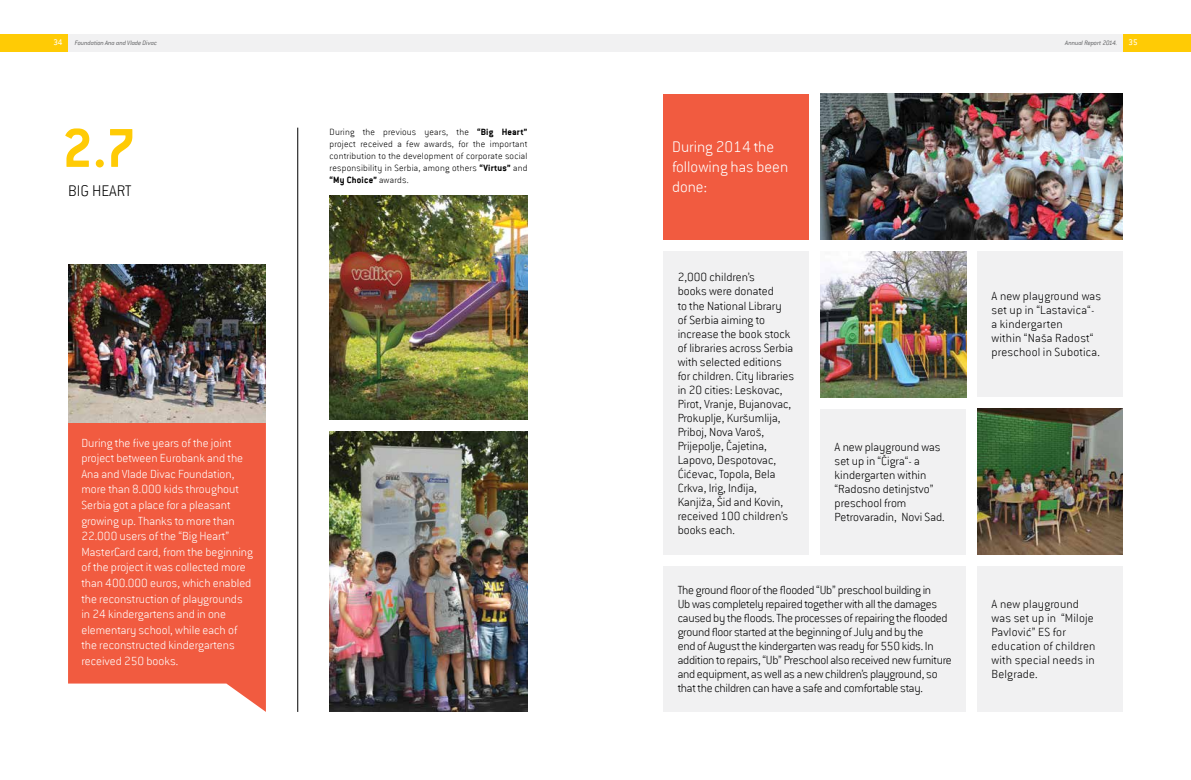
<style>
.page{position:relative;width:1191px;height:780px;background:#fff}
.page>*{position:absolute;margin:0;border:0;box-sizing:border-box;transform-origin:0 0}
.t1{font:700 60px "Conduit ITCBM";color:#ffcb05}
.t2{font:200 17px/20.4px "Conduit ITCBM";color:#fff}
.t3{font:200 17px "Conduit ITCBM";color:#000}
.t4{font:200 13px/14px "Conduit ITCBM";color:#000}
.t5{font:200 13px/15.6px "Conduit ITCBM";color:#fff}
.t6{font:200 13px/14px "Conduit ITCBM";letter-spacing:-.02em;color:#000}
.t7{font:200 10px/12px "Conduit ITCBM";letter-spacing:.02em;color:#000;text-align:justify}
.t8{font:500 9px "Conduit ITCBM";color:#fff}
.t9{font:italic 300 7px "Conduit ITCBM";letter-spacing:-.015em;color:#58595b}
.s1{font-weight:700}
</style>
<div class="page">
<div style="left:595px;top:34px;width:528px;height:17px;background:#f1f1f2"></div>
<div style="left:68px;top:34px;width:527px;height:17px;background:#f1f1f2"></div>
<div style="left:0;top:34px;width:68px;height:17px;background:#ffcb05"></div>
<div style="left:1123px;top:34px;width:68px;height:17px;background:#ffcb05"></div>
<div style="left:663px;top:566px;width:303px;height:145px;background:#f1f1f2"></div>
<hr style="left:297px;top:128px;width:1px;height:583px;background:#000">
<svg style="left:68px;top:422px;width:198px;height:289px;background:#f26950"></svg>
<img style="left:329px;top:431px;width:198px;height:280px">
<img style="left:68px;top:264px;width:198px;height:158px">
<div style="left:663px;top:251px;width:146px;height:303px;background:#f1f1f2"></div>
<div style="left:663px;top:94px;width:146px;height:146px;background:#f15b40"></div>
<div style="left:977px;top:251px;width:146px;height:146px;background:#f1f1f2"></div>
<img style="left:820px;top:251px;width:146px;height:146px">
<div style="left:820px;top:409px;width:146px;height:145px;background:#f1f1f2"></div>
<img style="left:977px;top:409px;width:146px;height:145px">
<div style="left:977px;top:566px;width:146px;height:145px;background:#f1f1f2"></div>
<img style="left:820px;top:94px;width:303px;height:145px">
<img style="left:329px;top:196px;width:198px;height:224px">
<p class="t8" style="left:53px;top:37px;width:11px">34</p>
<p class="t9" style="left:75px;top:38px;width:84px">Foundation Ana and Vlade Divac</p>
<p class="t9" style="left:1065px;top:38px;width:53px">Annual Report 2014.</p>
<p class="t8" style="left:1128px;top:37px;width:11px">35</p>
<h1 class="t1" style="left:62px;top:112px;width:75px">2.7</h1>
<p class="t7" style="left:329px;top:126px;width:199px">During the previous years, the <span class="s1">“Big Heart” </span>project received a few awards, for the important contribution to the development of corporate social responsibility in Serbia, among others <span class="s1">“Virtus”</span> and <span class="s1">“My Choice”</span> awards.</p>
<h2 class="t3" style="left:68px;top:180px;width:65px">BIG HEART</h2>
<p class="t5" style="left:81px;top:434px;width:173px">During the five years of the joint project between Eurobank and the<br>Ana and Vlade Divac Foundation, more than 8.000 kids throughout<br>Serbia got a place for a pleasant growing up. Thanks to more than<br>22.000 users of the “Big Heart”<br>MasterCard card, from the beginning of the project it was collected more than 400.000 euros, which enabled the reconstruction of playgrounds in 24 kindergartens and in one elementary school, while each of the reconstructed kindergartens received 250 books.</p>
<h2 class="t2" style="left:672px;top:136px;width:118px">During 2014 the following has been done:</h2>
<p class="t4" style="left:677px;top:270px;width:118px">2,000 children’s<br>books were donated<br>to the National Library of Serbia aiming to increase the book stock of libraries across Serbia with selected editions for children. City libraries in 20 cities: Leskovac,<br>Pirot, Vranje, Bujanovac,<br>Prokuplje, Kuršumlija,<br>Priboj, Nova Varoš,<br>Prijepolje, Čajetina,<br>Lapovo, Despotovac,<br>Ćićevac, Topola, Bela<br>Crkva, Irig, Inđija,<br>Kanjiža, Šid and Kovin, received 100 children’s books each.</p>
<p class="t4" style="left:834px;top:439px;width:111px">A new playground was set up in “Čigra“- a kindergarten within “Radosno detinjstvo” preschool from<br>Petrovaradin, Novi Sad.</p>
<p class="t6" style="left:677px;top:583px;width:276px">The ground floor of the flooded “Ub” preschool building in<br>Ub was completely repaired together with all the damages caused by the floods. The processes of repairing the flooded ground floor started at the beginning of July and by the<br>end of August the kindergarten was ready for 550 kids. In addition to repairs, “Ub” Preschool also received new furniture and equipment, as well as a new children’s playground, so that the children can have a safe and comfortable stay.</p>
<p class="t4" style="left:991px;top:289px;width:111px">A new playground was set up in “Lastavica“- a kindergarten<br>within “Naša Radost“ preschool in Subotica.</p>
<p class="t4" style="left:991px;top:597px;width:105px">A new playground was set up in “Miloje<br>Pavlović” ES for education of children with special needs in<br>Belgrade.</p>
</div>
